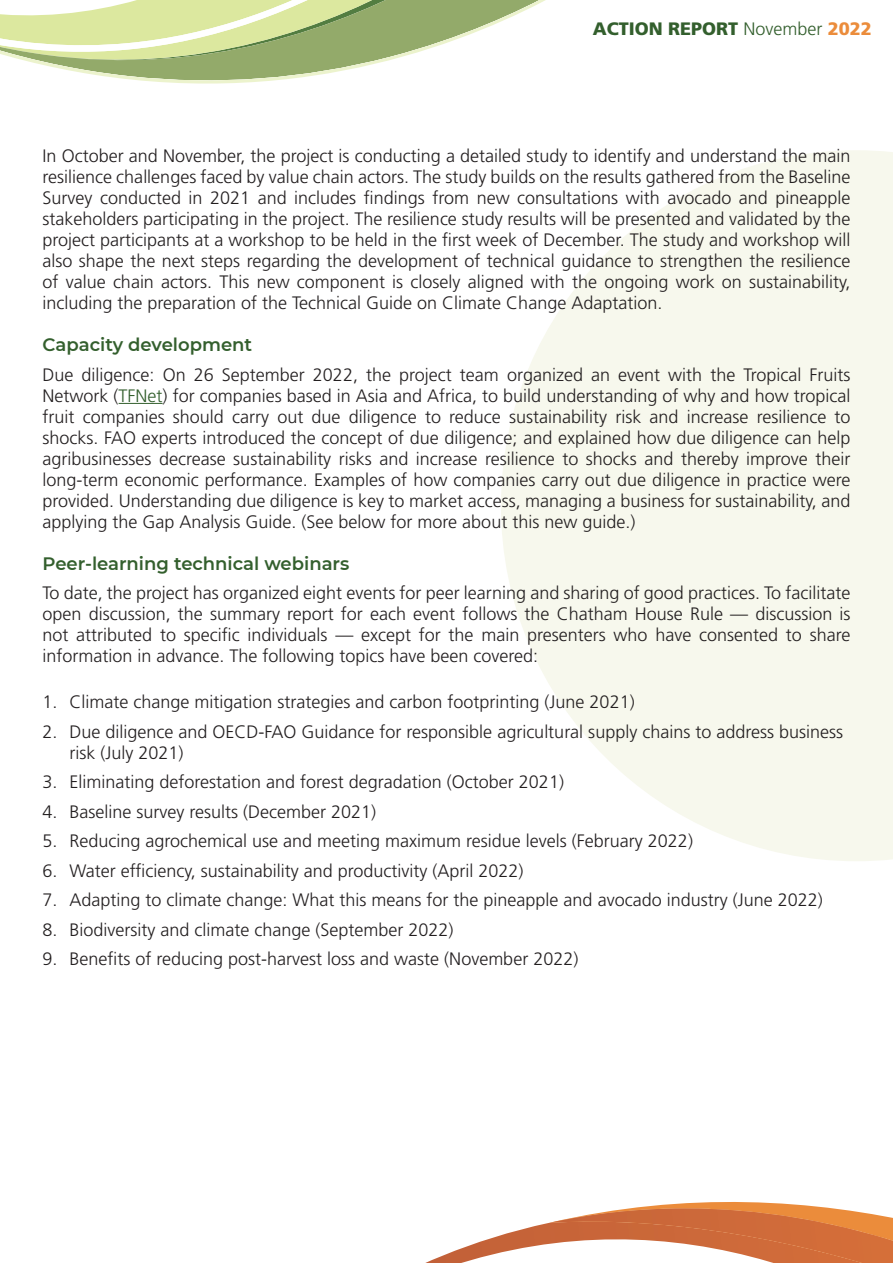
<style>
.page{position:relative;width:893px;height:1263px;background:#fff}
.page>*{position:absolute;margin:0;border:0;box-sizing:border-box;transform-origin:0 0}
.Text{font:300 18px/21px "Frutiger LT Std";color:#231f20;text-align:justify}
.Subtitle{font:600 18px "Montserrat";color:#335f2d}
.t1{font:900 18px "Frutiger LT Std";color:#335f2d}
.s1{font-weight:300}
.s2{color:#eb8c3b}
.s3{color:#335f2d}
</style>
<div class="page">
<svg style="left:501px;top:150px;width:392px;height:711px;fill:#f7f8ed"></svg>
<svg style="left:0;top:0;width:546px;height:84px"></svg>
<svg style="left:425px;top:1223px;width:124px;height:40px"></svg>
<svg style="left:549px;top:1202px;width:344px;height:61px"></svg>
<hr style="left:119px;top:403px;width:44px;height:1px;background:#335f2d">
<p class="t1" style="left:593px;top:18px;width:280px">ACTION REPORT <span class="s1">November</span> <span class="s2">2022</span></p>
<p class="Text" style="left:43px;top:146px;width:809px">In October and November, the project is conducting a detailed study to identify and understand the main resilience challenges faced by value chain actors. The study builds on the results gathered from the Baseline Survey conducted in 2021 and includes findings from new consultations with avocado and pineapple stakeholders participating in the project. The resilience study results will be presented and validated by the project participants at a workshop to be held in the first week of December. The study and workshop will also shape the next steps regarding the development of technical guidance to strengthen the resilience of value chain actors. This new component is closely aligned with the ongoing work on sustainability, including the preparation of the Technical Guide on Climate Change Adaptation.</p>
<p class="Subtitle" style="left:43px;top:332px;width:211px">Capacity development</p>
<p class="Text" style="left:43px;top:364px;width:809px">Due diligence: On 26 September 2022, the project team organized an event with the Tropical Fruits Network (<span class="s3">TFNet</span>) for companies based in Asia and Africa, to build understanding of why and how tropical fruit companies should carry out due diligence to reduce sustainability risk and increase resilience to shocks. FAO experts introduced the concept of due diligence; and explained how due diligence can help agribusinesses decrease sustainability risks and increase resilience to shocks and thereby improve their long-term economic performance. Examples of how companies carry out due diligence in practice were provided. Understanding due diligence is key to market access, managing a business for sustainability, and applying the Gap Analysis Guide. (See below for more about this new guide.)</p>
<p class="Subtitle" style="left:43px;top:550px;width:308px">Peer-learning technical webinars</p>
<p class="Text" style="left:43px;top:583px;width:809px">To date, the project has organized eight events for peer learning and sharing of good practices. To facilitate open discussion, the summary report for each event follows the Chatham House Rule — discussion is not attributed to specific individuals — except for the main presenters who have consented to share information in advance. The following topics have been covered:</p>
<p class="Text" style="left:43px;top:692px;width:594px">1. Climate change mitigation strategies and carbon footprinting (June 2021)</p>
<p class="Text" style="left:70px;top:721px;width:775px;text-indent:-27px">2. Due diligence and OECD-FAO Guidance for responsible agricultural supply chains to address business risk (July 2021)</p>
<p class="Text" style="left:43px;top:772px;width:523px">3. Eliminating deforestation and forest degradation (October 2021)</p>
<p class="Text" style="left:43px;top:801px;width:335px">4. Baseline survey results (December 2021)</p>
<p class="Text" style="left:43px;top:831px;width:652px">5. Reducing agrochemical use and meeting maximum residue levels (February 2022)</p>
<p class="Text" style="left:43px;top:860px;width:483px">6. Water efficiency, sustainability and productivity (April 2022)</p>
<p class="Text" style="left:43px;top:890px;width:782px">7. Adapting to climate change: What this means for the pineapple and avocado industry (June 2022)</p>
<p class="Text" style="left:43px;top:919px;width:413px">8. Biodiversity and climate change (September 2022)</p>
<p class="Text" style="left:43px;top:949px;width:537px">9. Benefits of reducing post-harvest loss and waste (November 2022)</p>
</div>
